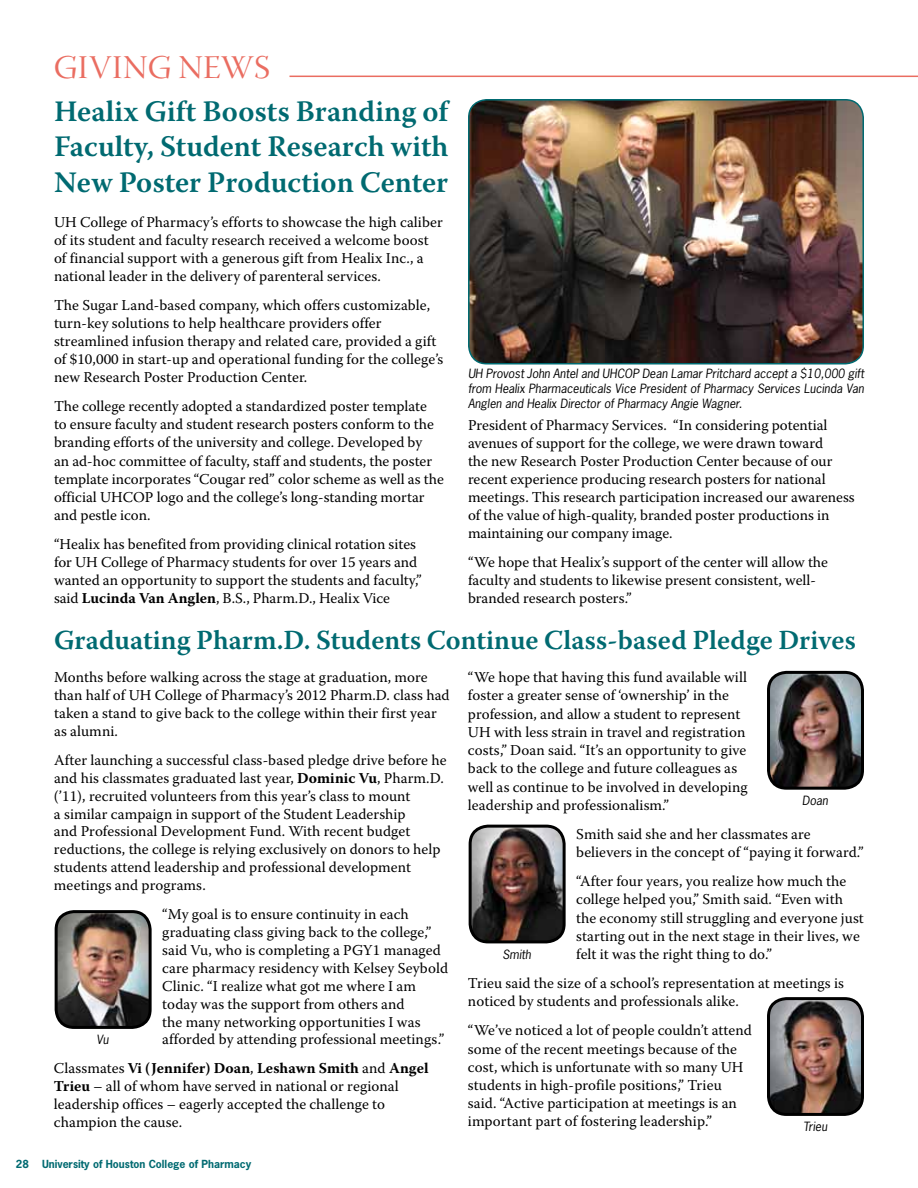
<style>
.page{position:relative;width:918px;height:1188px;background:#fff}
.page>*{position:absolute;margin:0;border:0;box-sizing:border-box;transform-origin:0 0}
.t1{font:33px "Warnock Pro Disp";letter-spacing:.02em;color:#ea6d61}
.t2{font:600 29.7px/35.7px "Warnock Pro";color:#006a71;text-align:justify}
.t3{font:600 27.3px "Warnock Pro";color:#006a71}
.t4{font:15px/18px "Warnock Pro";letter-spacing:.005em;color:#000}
.t5{font:italic 12px/15px "News Gothic Std";color:#000;text-align:justify}
.t6{font:700 10.5px "News Gothic Std";color:#006a71}
.s1{font-weight:700}
</style>
<div class="page">
<img style="left:469px;top:100px;width:394px;height:264px">
<div style="left:468px;top:99px;width:396px;height:265px;border:2px solid #006a71;border-radius:18px"></div>
<hr style="left:290px;top:76px;width:628px;height:1px;background:#ea6d61">
<img style="left:56px;top:914px;width:92px;height:113px">
<div style="left:55px;top:910px;width:97px;height:119px;border:3px solid #000;border-radius:18px"></div>
<img style="left:769px;top:999px;width:93px;height:115px">
<div style="left:767px;top:997px;width:97px;height:119px;border:3px solid #000;border-radius:18px"></div>
<img style="left:470px;top:826px;width:94px;height:116px">
<div style="left:469px;top:825px;width:97px;height:118px;border:3px solid #000;border-radius:18px"></div>
<img style="left:769px;top:672px;width:91px;height:114px">
<div style="left:767px;top:671px;width:97px;height:119px;border:3px solid #000;border-radius:18px"></div>
<h1 class="t1" style="left:54px;top:50px;width:217px">Giving NEWS</h1>
<h2 class="t2" style="left:54px;top:93px;width:396px">Healix Gift Boosts Branding of Faculty, Student Research with New Poster Production Center</h2>
<p class="t4" style="left:54px;top:213px;width:390px">UH College of Pharmacy’s efforts to showcase the high caliber of its student and faculty research received a welcome boost of financial support with a generous gift from Healix Inc., a national leader in the delivery of parenteral services.</p>
<p class="t4" style="left:54px;top:296px;width:391px">The Sugar Land-based company, which offers customizable, turn-key solutions to help healthcare providers offer streamlined infusion therapy and related care, provided a gift of $10,000 in start-up and operational funding for the college’s new Research Poster Production Center.</p>
<p class="t4" style="left:54px;top:397px;width:391px">The college recently adopted a standardized poster template<br>to ensure faculty and student research posters conform to the branding efforts of the university and college. Developed by<br>an ad-hoc committee of faculty, staff and students, the poster template incorporates “Cougar red” color scheme as well as the official UHCOP logo and the college’s long-standing mortar and pestle icon.</p>
<p class="t4" style="left:54px;top:534px;width:369px">“Healix has benefited from providing clinical rotation sites for UH College of Pharmacy students for over 15 years and wanted an opportunity to support the students and faculty,” said <span class="s1">Lucinda Van Anglen</span>, B.S., Pharm.D., Healix Vice</p>
<p class="t5" style="left:468px;top:366px;width:398px">UH Provost John Antel and UHCOP Dean Lamar Pritchard accept a $10,000 gift from Healix Pharmaceuticals Vice President of Pharmacy Services Lucinda Van Anglen and Healix Director of Pharmacy Angie Wagner.</p>
<p class="t4" style="left:468px;top:415px;width:388px">President of Pharmacy Services. “In considering potential avenues of support for the college, we were drawn toward<br>the new Research Poster Production Center because of our recent experience producing research posters for national meetings. This research participation increased our awareness of the value of high-quality, branded poster productions in maintaining our company image.</p>
<p class="t4" style="left:468px;top:553px;width:361px">“We hope that Healix’s support of the center will allow the faculty and students to likewise present consistent, well&shy;branded research posters.”</p>
<h3 class="t3" style="left:54px;top:623px;width:803px">Graduating Pharm.D. Students Continue Class-based Pledge Drives</h3>
<p class="t4" style="left:54px;top:668px;width:397px">Months before walking across the stage at graduation, more than half of UH College of Pharmacy’s 2012 Pharm.D. class had taken a stand to give back to the college within their first year as alumni.</p>
<p class="t4" style="left:54px;top:751px;width:394px">After launching a successful class-based pledge drive before he and his classmates graduated last year, <span class="s1">Dominic Vu</span>, Pharm.D. (’11), recruited volunteers from this year’s class to mount<br>a similar campaign in support of the Student Leadership<br>and Professional Development Fund. With recent budget reductions, the college is relying exclusively on donors to help students attend leadership and professional development meetings and programs.</p>
<p class="t4" style="left:162px;top:905px;width:287px">“My goal is to ensure continuity in each graduating class giving back to the college,” said Vu, who is completing a PGY1 managed care pharmacy residency with Kelsey Seybold Clinic. “I realize what got me where I am today was the support from others and<br>the many networking opportunities I was afforded by attending professional meetings.”</p>
<p class="t4" style="left:54px;top:1059px;width:376px">Classmates <span class="s1">Vi (Jennifer) Doan</span>, <span class="s1">Leshawn Smith</span> and <span class="s1">Angel Trieu</span> – all of whom have served in national or regional leadership offices – eagerly accepted the challenge to champion the cause.</p>
<p class="t5" style="left:97px;top:1032px;width:14px">Vu</p>
<p class="t6" style="left:16px;top:1157px;width:237px">28 University of Houston College of Pharmacy</p>
<p class="t4" style="left:468px;top:668px;width:281px">“We hope that having this fund available will foster a greater sense of ‘ownership’ in the profession, and allow a student to represent UH with less strain in travel and registration costs,” Doan said. “It’s an opportunity to give back to the college and future colleagues as well as continue to be involved in developing leadership and professionalism.”</p>
<p class="t4" style="left:576px;top:825px;width:289px">Smith said she and her classmates are believers in the concept of “paying it forward.”</p>
<p class="t4" style="left:576px;top:872px;width:289px">“After four years, you realize how much the college helped you,” Smith said. “Even with the economy still struggling and everyone just starting out in the next stage in their lives, we felt it was the right thing to do.”</p>
<p class="t4" style="left:468px;top:974px;width:378px">Trieu said the size of a school’s representation at meetings is noticed by students and professionals alike.</p>
<p class="t4" style="left:468px;top:1021px;width:285px">“We’ve noticed a lot of people couldn’t attend some of the recent meetings because of the cost, which is unfortunate with so many UH students in high-profile positions,” Trieu said. “Active participation at meetings is an important part of fostering leadership.”</p>
<p class="t5" style="left:802px;top:793px;width:27px">Doan</p>
<p class="t5" style="left:502px;top:947px;width:30px">Smith</p>
<p class="t5" style="left:803px;top:1119px;width:26px">Trieu</p>
</div>
